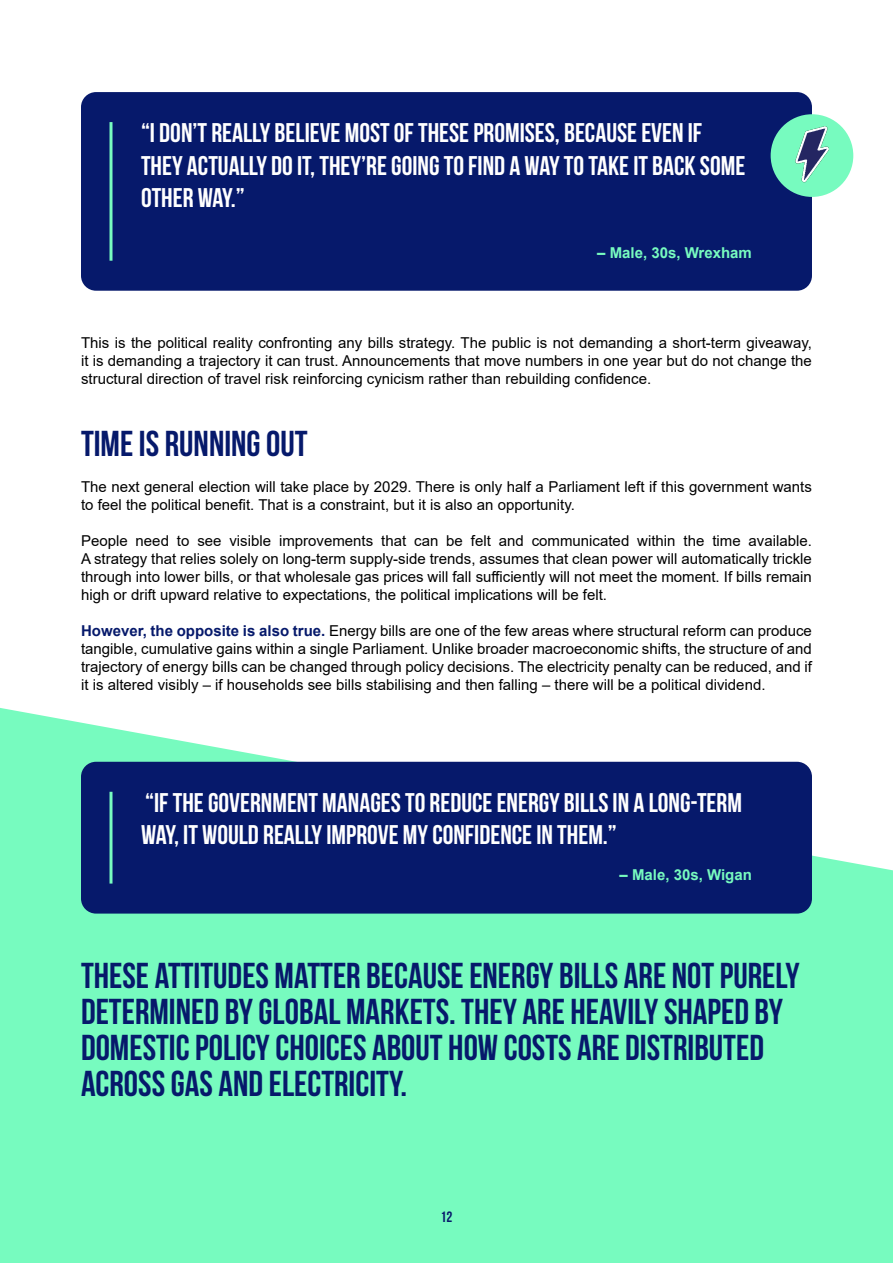
<style>
.page{position:relative;width:893px;height:1263px;background:#fff}
.page>*{position:absolute;margin:0;border:0;box-sizing:border-box;transform-origin:0 0}
.t1{font:700 36px/36px "Bebas Neue";color:#06196b}
.t2{font:700 27px/32.4px "Bebas Neue";color:#fff}
.t3{font:15px/18px "Arial";color:#000;text-align:justify}
.t4{font:700 15px "Arial";color:#77fbbf}
.t5{font:700 15px "Bebas Neue";color:#06196b}
.s1{font-weight:700;color:#06196b}
</style>
<div class="page">
<svg style="left:0;top:708px;width:893px;height:555px;fill:#77fbbf"></svg>
<div style="left:81px;top:92px;width:731px;height:199px;background:#06196b;border-radius:15px"></div>
<hr style="left:110px;top:122px;width:2px;height:139px;background:#77fbbf">
<div style="left:81px;top:762px;width:731px;height:151px;background:#06196b;border-radius:15px"></div>
<hr style="left:110px;top:792px;width:2px;height:91px;background:#77fbbf">
<div style="left:771px;top:114px;width:82px;height:83px;background:#77fbbf;border-radius:50%"></div>
<img style="left:795px;top:126px;width:34px;height:57px">
<div style="left:432px;top:1203px;width:28px;height:28px;background:#77fbbf;border-radius:50%"></div>
<h2 class="t2" style="left:141px;top:116px;width:606px">“I DON’T REALLY BELIEVE MOST OF THESE PROMISES, BECAUSE EVEN IF<br>THEY ACTUALLY DO IT, THEY’RE GOING TO FIND A WAY TO TAKE IT BACK SOME<br>OTHER WAY.”</h2>
<p class="t4" style="left:597px;top:242px;width:156px">– Male, 30s, Wrexham</p>
<p class="t3" style="left:81px;top:333px;width:732px">This is the political reality confronting any bills strategy. The public is not demanding a short-term giveaway, it is demanding a trajectory it can trust. Announcements that move numbers in one year but do not change the structural direction of travel risk reinforcing cynicism rather than rebuilding confidence.</p>
<h1 class="t1" style="left:81px;top:425px;width:228px">TIME IS RUNNING OUT</h1>
<p class="t3" style="left:81px;top:477px;width:732px">The next general election will take place by 2029. There is only half a Parliament left if this government wants to feel the political benefit. That is a constraint, but it is also an opportunity.</p>
<p class="t3" style="left:81px;top:531px;width:732px">People need to see visible improvements that can be felt and communicated within the time available.<br>A strategy that relies solely on long-term supply-side trends, assumes that clean power will automatically trickle through into lower bills, or that wholesale gas prices will fall sufficiently will not meet the moment. If bills remain high or drift upward relative to expectations, the political implications will be felt.</p>
<p class="t3" style="left:81px;top:621px;width:732px"><span class="s1">However, the opposite is also true.</span> Energy bills are one of the few areas where structural reform can produce tangible, cumulative gains within a single Parliament. Unlike broader macroeconomic shifts, the structure of and trajectory of energy bills can be changed through policy decisions. The electricity penalty can be reduced, and if it is altered visibly – if households see bills stabilising and then falling – there will be a political dividend.</p>
<h2 class="t2" style="left:141px;top:786px;width:602px">“IF THE GOVERNMENT MANAGES TO REDUCE ENERGY BILLS IN A LONG-TERM<br>WAY, IT WOULD REALLY IMPROVE MY CONFIDENCE IN THEM.”</h2>
<p class="t4" style="left:619px;top:864px;width:134px">– Male, 30s, Wigan</p>
<h1 class="t1" style="left:81px;top:957px;width:720px">THESE ATTITUDES MATTER BECAUSE ENERGY BILLS ARE NOT PURELY DETERMINED BY GLOBAL MARKETS. THEY ARE HEAVILY SHAPED BY DOMESTIC POLICY CHOICES ABOUT HOW COSTS ARE DISTRIBUTED ACROSS GAS AND ELECTRICITY.</h1>
<p class="t5" style="left:441px;top:1208px;width:13px">12</p>
</div>
